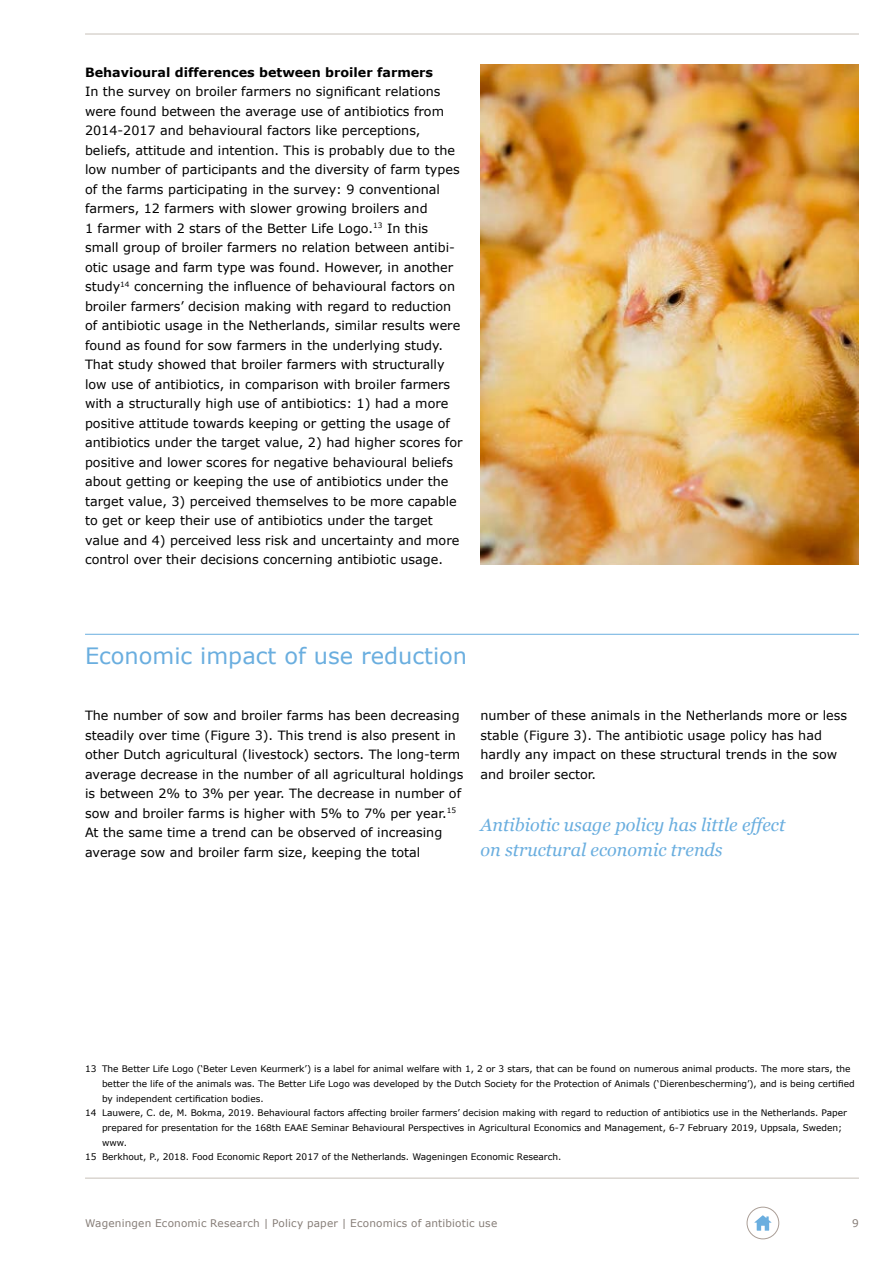
<style>
.page{position:relative;width:893px;height:1263px;background:#fff}
.page>*{position:absolute;margin:0;border:0;box-sizing:border-box;transform-origin:0 0}
.t1{font:22.5px "Verdana";color:#6aaedf}
.t2{font:italic 18px/25.5px "Georgia";color:#6aaedf}
.t3{font:12.75px/19.5px "Verdana";color:#000}
.t4{font:700 12.75px "Verdana";color:#000}
.t5{font:10.5px "Verdana";letter-spacing:.02em;color:#867d77}
.t6{font:9px "Verdana";color:#000}
</style>
<div class="page">
<hr style="left:85px;top:1177px;width:774px;height:2px;background:#dad5d0">
<hr style="left:85px;top:33px;width:774px;height:2px;background:#dad5d0">
<img style="left:480px;top:64px;width:379px;height:500px">
<hr style="left:85px;top:634px;width:774px;height:1px;background:#6aaedf">
<svg style="left:754px;top:1215px;width:18px;height:16px"></svg>
<div style="left:747px;top:1207px;width:32px;height:32px;border:1px solid #aa9e96;border-radius:50%"></div>
<p class="t4" style="left:85px;top:64px;width:350px">Behavioural differences between broiler farmers</p>
<p class="t3" style="left:85px;top:82px;width:379px">In the survey on broiler farmers no significant relations were found between the average use of antibiotics from 2014-2017 and behavioural factors like perceptions, beliefs, attitude and intention. This is probably due to the low number of participants and the diversity of farm types of the farms participating in the survey: 9 conventional farmers, 12 farmers with slower growing broilers and<br>1 farmer with 2 stars of the Better Life Logo.<sup>13</sup> In this small group of broiler farmers no relation between antibi&shy;otic usage and farm type was found. However, in another study<sup>14</sup> concerning the influence of behavioural factors on broiler farmers’ decision making with regard to reduction of antibiotic usage in the Netherlands, similar results were found as found for sow farmers in the underlying study.<br>That study showed that broiler farmers with structurally low use of antibiotics, in comparison with broiler farmers with a structurally high use of antibiotics: 1) had a more positive attitude towards keeping or getting the usage of antibiotics under the target value, 2) had higher scores for positive and lower scores for negative behavioural beliefs about getting or keeping the use of antibiotics under the target value, 3) perceived themselves to be more capable to get or keep their use of antibiotics under the target value and 4) perceived less risk and uncertainty and more control over their decisions concerning antibiotic usage.</p>
<h1 class="t1" style="left:85px;top:642px;width:384px">Economic impact of use reduction</h1>
<p class="t3" style="left:85px;top:706px;width:380px">The number of sow and broiler farms has been decreasing steadily over time (Figure 3). This trend is also present in other Dutch agricultural (livestock) sectors. The long-term average decrease in the number of all agricultural holdings is between 2% to 3% per year. The decrease in number of sow and broiler farms is higher with 5% to 7% per year.<sup>15<br></sup>At the same time a trend can be observed of increasing average sow and broiler farm size, keeping the total</p>
<p class="t3" style="left:480px;top:706px;width:368px">number of these animals in the Netherlands more or less stable (Figure 3). The antibiotic usage policy has had hardly any impact on these structural trends in the sow and broiler sector.</p>
<h2 class="t2" style="left:480px;top:811px;width:306px">Antibiotic usage policy has little effect on structural economic trends</h2>
<p class="t6" style="left:85px;top:1063px;width:767px">13 The Better Life Logo (‘Beter Leven Keurmerk’) is a label for animal welfare with 1, 2 or 3 stars, that can be found on numerous animal products. The more stars, the</p>
<p class="t6" style="left:102px;top:1078px;width:754px">better the life of the animals was. The Better Life Logo was developed by the Dutch Society for the Protection of Animals (‘Dierenbescherming’), and is being certified</p>
<p class="t6" style="left:102px;top:1093px;width:163px">by independent certification bodies.</p>
<p class="t6" style="left:85px;top:1107px;width:763px">14 Lauwere, C. de, M. Bokma, 2019. Behavioural factors affecting broiler farmers’ decision making with regard to reduction of antibiotics use in the Netherlands. Paper</p>
<p class="t6" style="left:102px;top:1122px;width:742px">prepared for presentation for the 168th EAAE Seminar Behavioural Perspectives in Agricultural Economics and Management, 6-7 February 2019, Uppsala, Sweden;</p>
<p class="t6" style="left:102px;top:1136px;width:27px">www.</p>
<p class="t6" style="left:85px;top:1151px;width:478px">15 Berkhout, P., 2018. Food Economic Report 2017 of the Netherlands. Wageningen Economic Research.</p>
<p class="t5" style="left:85px;top:1217px;width:414px">Wageningen Economic Research | Policy paper | Economics of antibiotic use</p>
<p class="t5" style="left:852px;top:1217px;width:8px">9</p>
</div>
